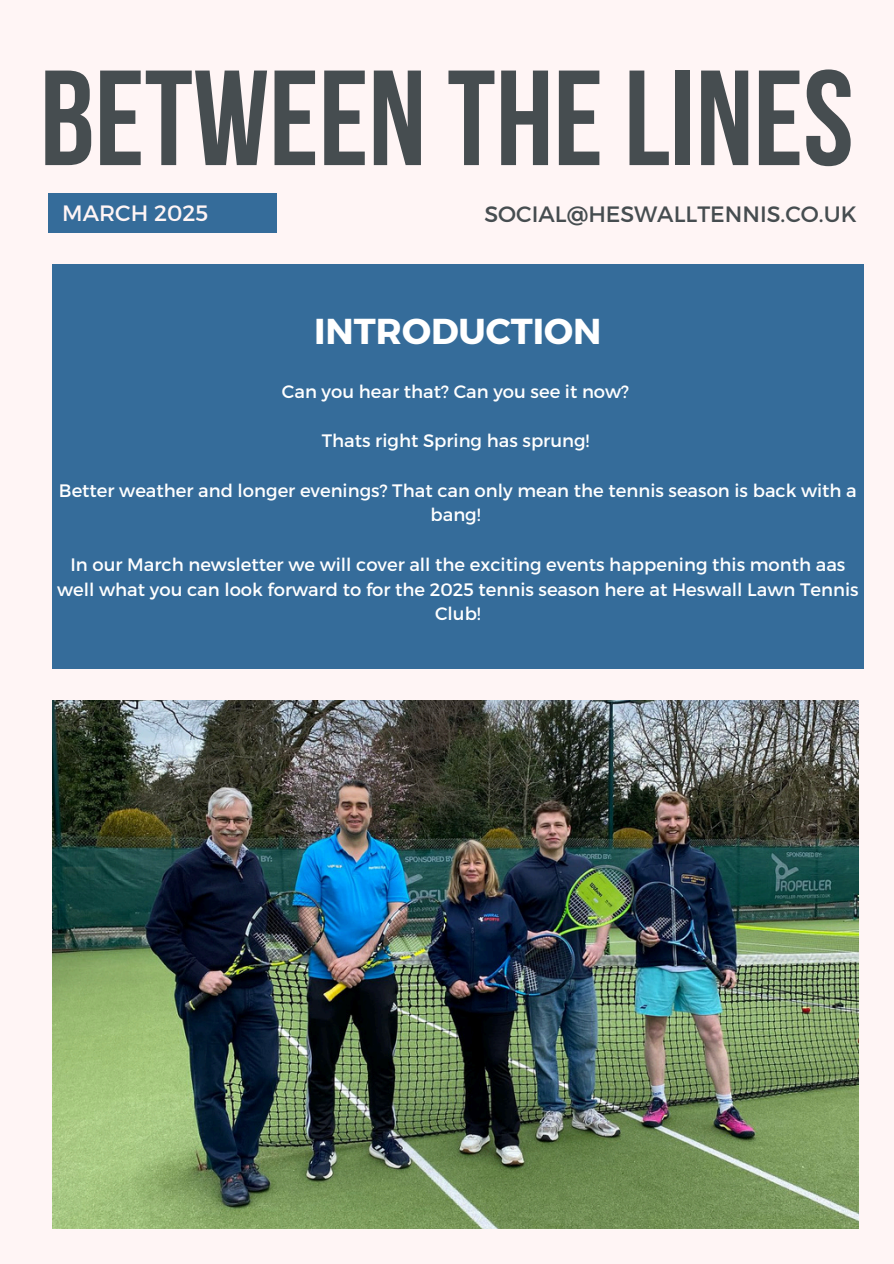
<style>
.page{position:relative;width:894px;height:1264px;background:#fff}
.page>*{position:absolute;margin:0;border:0;box-sizing:border-box;transform-origin:0 0}
.t1{font:135px "Bebas Neue Cyrillic";color:#464d50}
.t2{font:700 36px "Montserrat";color:#fff}
.t3{font:22.2px "Montserrat";color:#464d50}
.t4{font:22.2px "Montserrat";color:#fff5f5}
.t5{font:18px/24.8px "Montserrat";color:#fff;text-align:center}
</style>
<div class="page">
<div style="left:0;top:0;width:893px;height:1263px;background:#fff5f5"></div>
<div style="left:48px;top:193px;width:229px;height:40px;background:#356c9a"></div>
<div style="left:52px;top:264px;width:811px;height:405px;background:#356c9a"></div>
<img style="left:52px;top:700px;width:806px;height:528px">
<h1 class="t1" style="left:40px;top:64px;width:815px">BETWEEN THELINES</h1>
<p class="t4" style="left:62px;top:199px;width:147px">MARCH 2025</p>
<p class="t3" style="left:484px;top:199px;width:373px">SOCIAL@HESWALLTENNIS.CO.UK</p>
<h3 class="t2" style="left:314px;top:307px;width:289px">INTRODUCTION</h3>
<h3 class="t5" style="left:282px;top:378px;width:349px">Can you hear that? Can you see it now?</h3>
<h2 class="t5" style="left:322px;top:427px;width:269px">Thats right Spring has sprung!</h2>
<p class="t5" style="left:59px;top:477px;width:799px">Better weather and longer evenings? That can only mean the tennis season is back with a bang!</p>
<p class="t5" style="left:57px;top:551px;width:802px">In our March newsletter we will cover all the exciting events happening this month aas well what you can look forward to for the 2025 tennis season here at Heswall Lawn Tennis<br>Club!</p>
</div>
